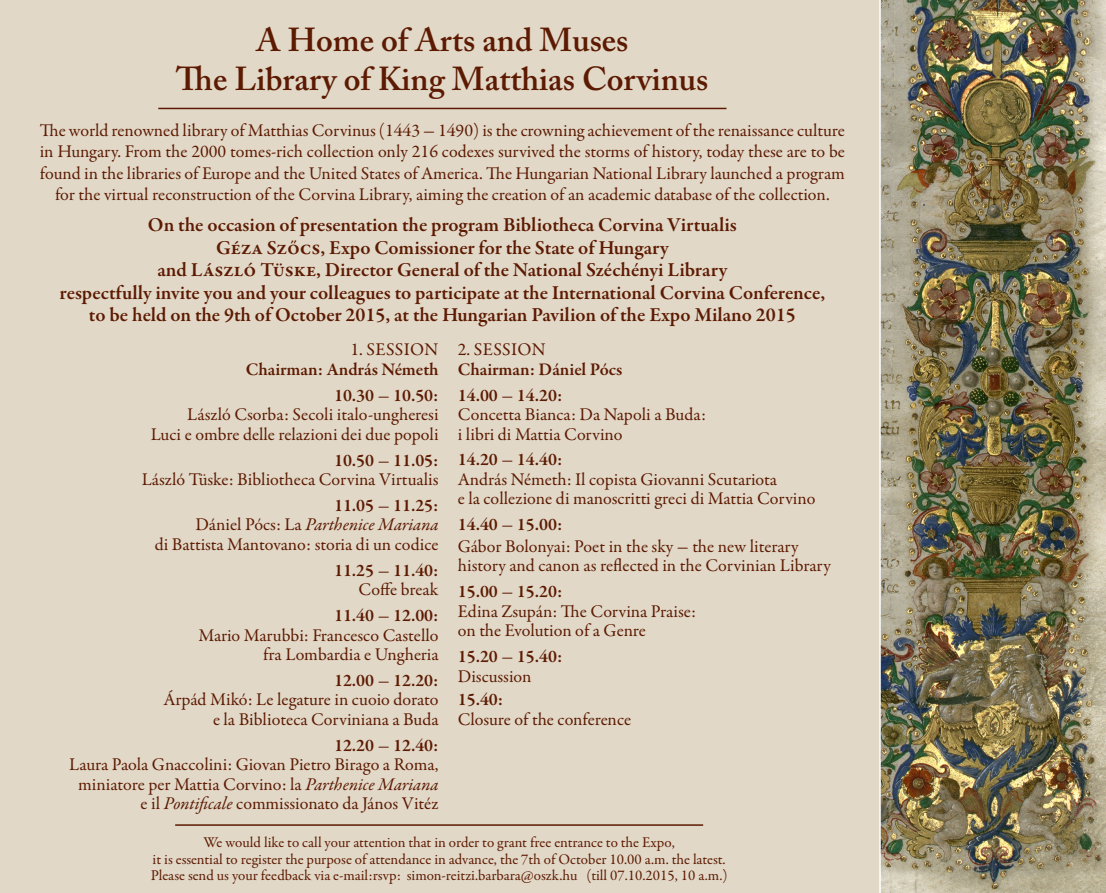
<style>
.page{position:relative;width:1106px;height:893px;background:#fff}
.page>*{position:absolute;margin:0;border:0;box-sizing:border-box;transform-origin:0 0}
.t1{font:600 33px/39.6px "Adobe Caslon Pro";color:#5d1a02;text-align:center}
.t2{font:600 20.1px/22.5px "Garamond Premr Pro";letter-spacing:-.005em;color:#5d1a02;text-align:center}
.t3{font:18px/19.5px "Garamond Premr Pro";letter-spacing:-.005em;color:#5d1a02;text-align:right}
.t4{font:600 18px/25.8px "Garamond Premr Pro";color:#5d1a02;text-align:right}
.t5{font:15px/16.5px "Garamond Premr Pro";color:#5d1a02;text-align:center}
.s1{font-weight:400}
.s2{font-weight:600}
.s3{font-style:italic}
</style>
<div class="page">
<div style="left:0;top:0;width:892px;height:893px;background:#e1d8c7"></div>
<img style="left:880px;top:0;width:226px;height:893px">
<hr style="left:879px;top:0;width:1px;height:893px;background:#fff">
<hr style="left:158px;top:108px;width:568px;height:1px;background:#5d1a02">
<hr style="left:175px;top:824px;width:528px;height:2px;background:#5d1a02">
<h1 class="t1" style="left:176px;top:20px;width:533px">A Home of Arts and Muses<br>The Library of King Matthias Corvinus</h1>
<p class="t3" style="left:40px;top:119px;width:806px;line-height:21.6px;text-align:center">The world renowned library of Matthias Corvinus (1443 - 1490) is the crowning achievement of the renaissance culture in Hungary. From the 2000 tomes-rich collection only 216 codexes survived the storms of history, today these are to be found in the libraries of Europe and the United States of America. The Hungarian National Library launched a program for the virtual reconstruction of the Corvina Library, aiming the creation of an academic database of the collection.</p>
<p class="t2" style="left:60px;top:214px;width:767px">On the occasion of presentation the program Bibliotheca Corvina Virtualis<br>Géza Szőcs, Expo Comissioner for the State of Hungary<br>and László Tüske, Director General of the National Széchényi Library<br>respectfully invite you and your colleagues to participate at the International Corvina Conference, to be held on the 9th of October 2015, at the Hungarian Pavilion of the Expo Milano 2015</p>
<p class="t3" style="left:350px;top:340px;width:26px">1. sess</p>
<p class="t3" style="left:404px;top:340px;width:32px">ion</p>
<p class="t4" style="left:246px;top:357px;width:194px">Chairman: András Németh<br>10.30 <span class="s1">-</span> 10.50:</p>
<p class="t3" style="left:151px;top:405px;width:289px">László Csorba: Secoli italo-ungheresi<br>Luci e ombre delle relazioni dei due popoli</p>
<p class="t3" style="left:142px;top:450px;width:298px"><span class="s2">10.50</span> - <span class="s2">11.05:<br></span>László Tüske: Bibliotheca Corvina Virtualis</p>
<p class="t3" style="left:155px;top:496px;width:285px"><span class="s2">11.05</span> - <span class="s2">11.25:<br></span>Dániel Pócs: La <span class="s3">Parthenice Mariana<br></span>di Battista Mantovano: storia di un codice</p>
<p class="t4" style="left:334px;top:561px;width:106px;line-height:19.5px">11.25 <span class="s1">-</span> 11.40:<br><span class="s1">Coffe break</span></p>
<p class="t3" style="left:198px;top:606px;width:241px"><span class="s2">11.40</span> - <span class="s2">12.00:<br></span>Mario Marubbi: Francesco Castello fra Lombardia e Ungheria</p>
<p class="t3" style="left:163px;top:671px;width:277px"><span class="s2">12.00</span> - <span class="s2">12.20:<br></span>Árpád Mikó: Le legature in cuoio dorato e la Biblioteca Corviniana a Buda</p>
<p class="t3" style="left:69px;top:736px;width:371px"><span class="s2">12.20</span> - <span class="s2">12.40:<br></span>Laura Paola Gnaccolini: Giovan Pietro Birago a Roma, miniatore per Mattia Corvino: la <span class="s3">Parthenice Mariana </span>e il <span class="s3">Pontificale</span> commissionato da János Vitéz</p>
<p class="t3" style="left:458px;top:340px;width:26px">2. sess</p>
<p class="t3" style="left:511px;top:340px;width:32px">ion</p>
<p class="t4" style="left:458px;top:356px;width:166px;text-align:left">Chairman: Dániel Pócs<br>14.00 <span class="s1">-</span> 14.20:</p>
<p class="t3" style="left:458px;top:405px;width:249px;text-align:left">Concetta Bianca: Da Napoli a Buda: i libri di Mattia Corvino</p>
<p class="t3" style="left:458px;top:450px;width:359px;text-align:left"><span class="s2">14.20</span> - <span class="s2">14.40:<br></span>András Németh: Il copista Giovanni Scutariota<br>e la collezione di manoscritti greci di Mattia Corvino</p>
<p class="t3" style="left:458px;top:514px;width:342px;line-height:21.6px;text-align:left"><span class="s2">14.40</span> - <span class="s2">15.00:<br></span>Gábor Bolonyai: Poet in the sky - the new literary</p>
<p class="t3" style="left:458px;top:553px;width:374px;line-height:25.8px;text-align:left">history and canon as reflected in the Corvinian Library<br><span class="s2">15.00</span> - <span class="s2">15.20:</span></p>
<p class="t3" style="left:458px;top:602px;width:240px;text-align:left">Edina Zsupán: The Corvina Praise: on the Evolution of a Genre</p>
<p class="t4" style="left:458px;top:647px;width:106px;line-height:19.5px;text-align:left">15.20 <span class="s1">-</span> 15.40:<br><span class="s1">Discussion</span></p>
<p class="t4" style="left:458px;top:687px;width:47px">15.40:</p>
<p class="t3" style="left:458px;top:710px;width:175px">Closure of the conference</p>
<p class="t5" style="left:151px;top:834px;width:578px">We would like to call your attention that in order to grant free entrance to the Expo,<br>it is essential to register the purpose of attendance in advance, the 7th of October 10.00 a.m. the latest.<br>Please send us your feedback via e-mail:rsvp: simon-reitzi.barbara@oszk.hu (till 07.10.2015, 10 a.m.)</p>
</div>
